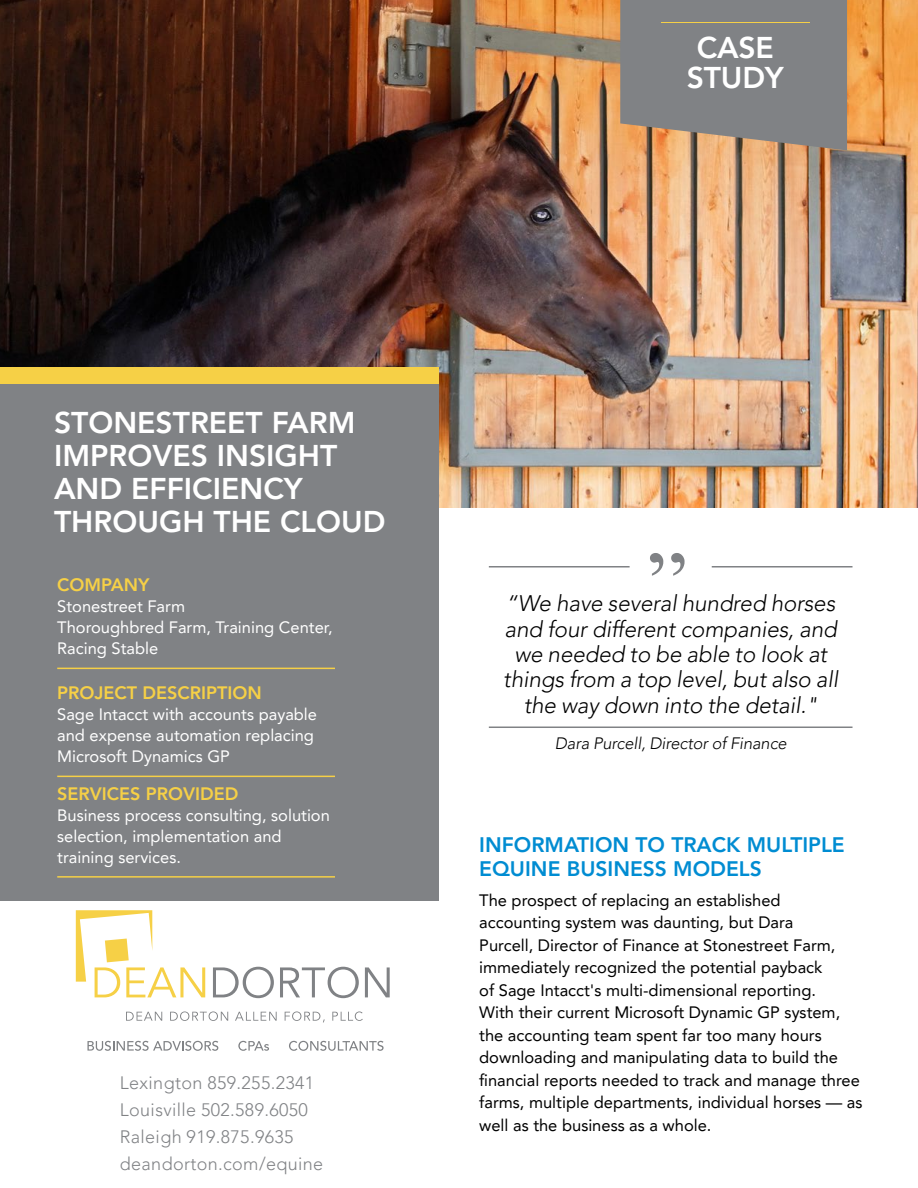
<style>
.page{position:relative;width:918px;height:1188px;background:#fff}
.page>*{position:absolute;margin:0;border:0;box-sizing:border-box;transform-origin:0 0}
.t1{font:800 30px/33px "Avenir LT Pro";color:#fff}
.t2{font:italic 300 22.5px/25.5px "Avenir LT Pro";letter-spacing:-.005em;color:#000;text-align:center}
.t3{font:800 21px/24px "Avenir LT Pro";color:#008cd2}
.t4{font:300 18px/27px "Avenir LT Pro";letter-spacing:.02em;color:#808285}
.t5{font:800 18px "Avenir LT Pro";color:#f6d046}
.t6{font:16.5px/22.5px "Avenir LT Pro";color:#000}
.t7{font:16.5px/21px "Avenir LT Pro";color:#fff}
.t8{font:italic 300 16.5px "Avenir LT Pro";letter-spacing:-.005em;color:#000}
</style>
<div class="page">
<img style="left:0;top:0;width:918px;height:508px">
<div style="left:0;top:367px;width:439px;height:534px;background:#808285"></div>
<hr style="left:57px;top:668px;width:278px;height:1px;background:#f6d046">
<hr style="left:57px;top:776px;width:278px;height:1px;background:#f6d046">
<hr style="left:57px;top:876px;width:278px;height:2px;background:#f6d046">
<svg style="left:620px;top:0;width:227px;height:150px"></svg>
<hr style="left:661px;top:22px;width:149px;height:1px;background:#f6d046">
<div style="left:0;top:367px;width:439px;height:17px;background:#f6d046"></div>
<hr style="left:489px;top:727px;width:364px;height:1px;background:#808285">
<hr style="left:489px;top:566px;width:141px;height:2px;background:#808285">
<svg style="left:650px;top:553px;width:35px;height:23px"></svg>
<hr style="left:712px;top:566px;width:141px;height:2px;background:#808285">
<svg style="left:126px;top:1012px;width:36px;height:9px"></svg>
<svg style="left:170px;top:1011px;width:58px;height:10px"></svg>
<svg style="left:235px;top:1012px;width:42px;height:9px"></svg>
<svg style="left:285px;top:1011px;width:40px;height:11px"></svg>
<svg style="left:332px;top:1011px;width:31px;height:10px"></svg>
<svg style="left:76px;top:910px;width:129px;height:87px"></svg>
<svg style="left:213px;top:967px;width:61px;height:31px"></svg>
<svg style="left:280px;top:967px;width:79px;height:31px"></svg>
<svg style="left:365px;top:967px;width:25px;height:30px"></svg>
<svg style="left:87px;top:1041px;width:131px;height:10px"></svg>
<svg style="left:238px;top:1041px;width:31px;height:10px"></svg>
<svg style="left:289px;top:1041px;width:95px;height:10px"></svg>
<h1 class="t1" style="left:687px;top:32px;width:99px;line-height:30px;text-align:center">CASE<br>STUDY</h1>
<h1 class="t1" style="left:54px;top:407px;width:333px">STONESTREET FARM<br>IMPROVES INSIGHT<br>AND EFFICIENCY<br>THROUGH THE CLOUD</h1>
<p class="t5" style="left:57px;top:574px;width:94px">COMPANY</p>
<p class="t7" style="left:57px;top:596px;width:277px">Stonestreet Farm<br>Thoroughbred Farm, Training Center,<br>Racing Stable</p>
<p class="t5" style="left:57px;top:682px;width:206px">PROJECT DESCRIPTION</p>
<p class="t7" style="left:57px;top:704px;width:261px">Sage Intacct with accounts payable and expense automation replacing<br>Microsoft Dynamics GP</p>
<p class="t5" style="left:57px;top:783px;width:183px">SERVICES PROVIDED</p>
<p class="t7" style="left:57px;top:804px;width:274px">Business process consulting, solution selection, implementation and training services.</p>
<p class="t4" style="left:120px;top:1069px;width:205px">Lexington 859.255.2341<br>Louisville 502.589.6050<br>Raleigh 919.875.9635 deandorton.com/equine</p>
<h2 class="t2" style="left:503px;top:591px;width:336px">“We have several hundred horses and four different companies, and we needed to be able to look at things from a top level, but also all the way down into the detail."</h2>
<p class="t8" style="left:555px;top:734px;width:233px">Dara Purcell, Director of Finance</p>
<p class="t3" style="left:479px;top:833px;width:367px">INFORMATION TO TRACK MULTIPLE<br>EQUINE BUSINESS MODELS</p>
<p class="t6" style="left:479px;top:889px;width:385px">The prospect of replacing an established accounting system was daunting, but Dara<br>Purcell, Director of Finance at Stonestreet Farm, immediately recognized the potential payback<br>of Sage Intacct's multi-dimensional reporting.<br>With their current Microsoft Dynamic GP system, the accounting team spent far too many hours downloading and manipulating data to build the financial reports needed to track and manage three farms, multiple departments, individual horses — as well as the business as a whole.</p>
</div>
